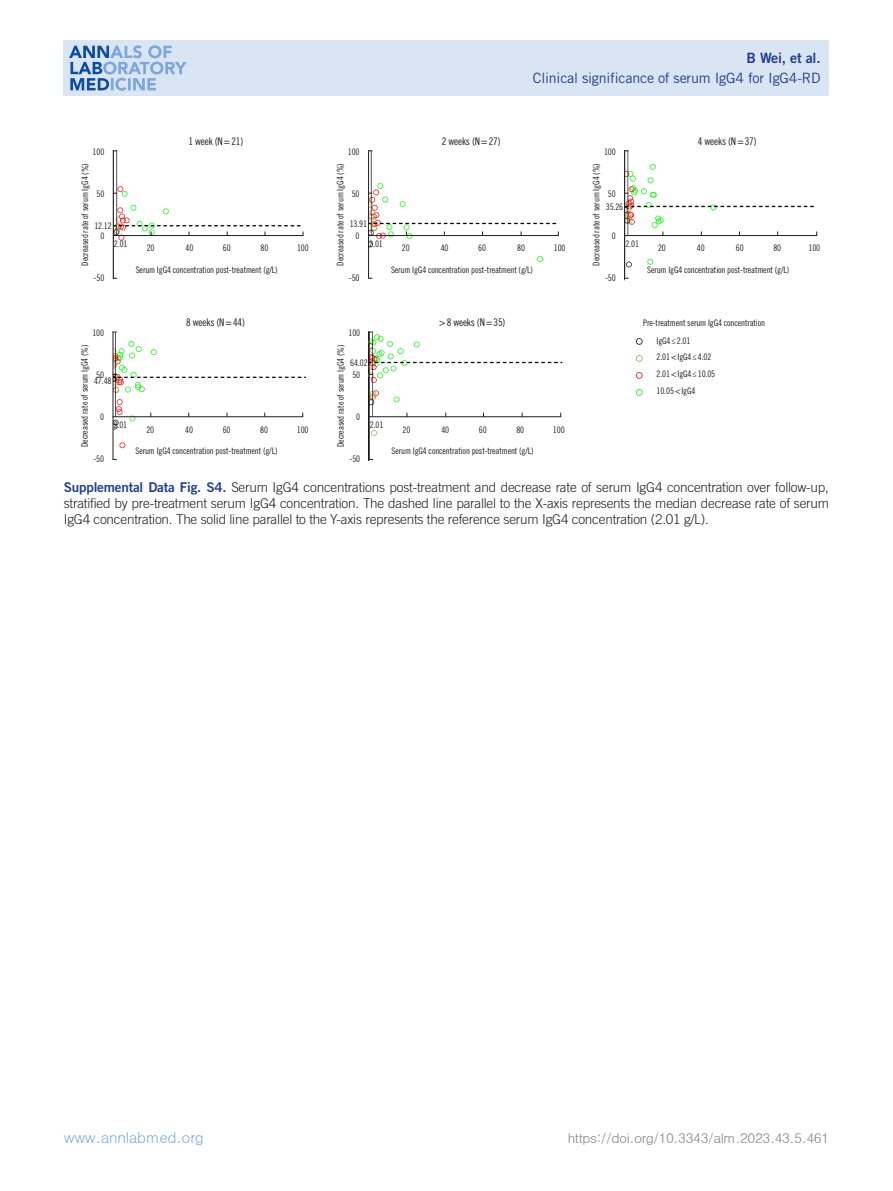
<style>
.page{position:relative;width:893px;height:1191px;background:#fff}
.page>*{position:absolute;margin:0;border:0;box-sizing:border-box;transform-origin:0 0}
.URL{font:15px "Dotum";letter-spacing:-.02em;color:#7ca7d8}
.하시라제목{font:14.25px "Trade Gothic LT Std";letter-spacing:-.015em;color:#253f8e}
.하시라이름{font:14.25px "Trade Gothic LT Std Bd 2";letter-spacing:-.015em;color:#253f8e}
.표제목_그림설명{font:300 13.5px/16.2px "Trade Gothic LT Std";letter-spacing:-.015em;color:#231f20;text-align:justify}
.t1{font:13.5px "Dotum";letter-spacing:-.03em;color:#808285}
.그림지문_8pt{font:10.5px "Trade Gothic LT Std Cn 18";letter-spacing:-.015em;color:#231f20}
.그림지문_8pt-2{font:9px "Trade Gothic LT Std Cn 18";letter-spacing:-.015em;color:#231f20}
.s1{font-family:"Trade Gothic LT Std Bd 2";font-weight:400;color:#253f8e}
</style>
<div class="page">
<div style="left:64px;top:40px;width:765px;height:56px;background:#dae5f4"></div>
<svg style="left:69px;top:45px;width:118px;height:46px"></svg>
<img style="left:114px;top:150px;width:189px;height:129px">
<img style="left:369px;top:150px;width:189px;height:129px">
<img style="left:624px;top:150px;width:194px;height:131px">
<hr style="left:113px;top:150px;width:1px;height:129px;background:#231f20">
<hr style="left:368px;top:150px;width:1px;height:129px;background:#231f20">
<hr style="left:624px;top:150px;width:1px;height:129px;background:#231f20">
<hr style="left:113px;top:235px;width:190px;height:1px;background:#231f20">
<hr style="left:368px;top:235px;width:191px;height:1px;background:#231f20">
<hr style="left:624px;top:235px;width:193px;height:1px;background:#231f20">
<img style="left:113px;top:331px;width:194px;height:128px">
<img style="left:369px;top:331px;width:194px;height:130px">
<hr style="left:113px;top:332px;width:1px;height:128px;background:#231f20">
<hr style="left:369px;top:332px;width:1px;height:128px;background:#231f20">
<img style="left:635px;top:338px;width:8px;height:58px">
<hr style="left:113px;top:416px;width:190px;height:1px;background:#231f20">
<hr style="left:369px;top:416px;width:192px;height:1px;background:#231f20">
<p class="하시라이름" style="left:747px;top:49px;width:76px">B Wei, et al.</p>
<p class="하시라제목" style="left:533px;top:69px;width:289px">Clinical significance of serum IgG4 for IgG4-RD</p>
<p class="그림지문_8pt" style="left:188px;top:135px;width:56px">1 week (N=21)</p>
<p class="그림지문_8pt" style="left:442px;top:135px;width:60px">2 weeks (N=27)</p>
<p class="그림지문_8pt" style="left:698px;top:135px;width:60px">4 weeks (N=37)</p>
<p class="그림지문_8pt-2" style="left:93px;top:146px;width:13px">100</p>
<p class="그림지문_8pt-2" style="left:96px;top:188px;width:9px">50</p>
<p class="그림지문_8pt-2" style="left:100px;top:230px;width:5px">0</p>
<p class="그림지문_8pt-2" style="left:94px;top:272px;width:12px">-50</p>
<p class="그림지문_8pt-2" style="left:348px;top:146px;width:13px">100</p>
<p class="그림지문_8pt-2" style="left:352px;top:188px;width:9px">50</p>
<p class="그림지문_8pt-2" style="left:356px;top:230px;width:5px">0</p>
<p class="그림지문_8pt-2" style="left:349px;top:272px;width:12px">-50</p>
<p class="그림지문_8pt-2" style="left:604px;top:146px;width:13px">100</p>
<p class="그림지문_8pt-2" style="left:608px;top:188px;width:9px">50</p>
<p class="그림지문_8pt-2" style="left:612px;top:230px;width:5px">0</p>
<p class="그림지문_8pt-2" style="left:605px;top:272px;width:12px">-50</p>
<p class="그림지문_8pt-2" style="left:80px;top:266px;width:104px;rotate:-90deg">Decreased rate of serum IgG4 (%)</p>
<p class="그림지문_8pt-2" style="left:335px;top:266px;width:104px;rotate:-90deg">Decreased rate of serum IgG4 (%)</p>
<p class="그림지문_8pt-2" style="left:591px;top:266px;width:104px;rotate:-90deg">Decreased rate of serum IgG4 (%)</p>
<p class="그림지문_8pt-2" style="left:606px;top:202px;width:19px">35.26</p>
<p class="그림지문_8pt-2" style="left:94px;top:220px;width:19px">12.12</p>
<p class="그림지문_8pt-2" style="left:350px;top:219px;width:19px">13.91</p>
<p class="그림지문_8pt-2" style="left:114px;top:238px;width:15px">2.01</p>
<p class="그림지문_8pt-2" style="left:369px;top:238px;width:15px">2.01</p>
<p class="그림지문_8pt-2" style="left:625px;top:238px;width:15px">2.01</p>
<p class="그림지문_8pt-2" style="left:147px;top:243px;width:9px">20</p>
<p class="그림지문_8pt-2" style="left:185px;top:243px;width:9px">40</p>
<p class="그림지문_8pt-2" style="left:223px;top:243px;width:9px">60</p>
<p class="그림지문_8pt-2" style="left:260px;top:243px;width:9px">80</p>
<p class="그림지문_8pt-2" style="left:297px;top:243px;width:13px">100</p>
<p class="그림지문_8pt-2" style="left:402px;top:243px;width:9px">20</p>
<p class="그림지문_8pt-2" style="left:441px;top:243px;width:9px">40</p>
<p class="그림지문_8pt-2" style="left:478px;top:243px;width:9px">60</p>
<p class="그림지문_8pt-2" style="left:517px;top:243px;width:9px">80</p>
<p class="그림지문_8pt-2" style="left:554px;top:243px;width:13px">100</p>
<p class="그림지문_8pt-2" style="left:658px;top:243px;width:9px">20</p>
<p class="그림지문_8pt-2" style="left:697px;top:243px;width:9px">40</p>
<p class="그림지문_8pt-2" style="left:736px;top:243px;width:9px">60</p>
<p class="그림지문_8pt-2" style="left:773px;top:243px;width:9px">80</p>
<p class="그림지문_8pt-2" style="left:808px;top:243px;width:13px">100</p>
<p class="그림지문_8pt-2" style="left:136px;top:264px;width:144px">Serum IgG4 concentration post-treatment (g/L)</p>
<p class="그림지문_8pt-2" style="left:391px;top:264px;width:144px">Serum IgG4 concentration post-treatment (g/L)</p>
<p class="그림지문_8pt-2" style="left:647px;top:264px;width:144px">Serum IgG4 concentration post-treatment (g/L)</p>
<p class="그림지문_8pt" style="left:186px;top:316px;width:60px">8 weeks (N=44)</p>
<p class="그림지문_8pt" style="left:439px;top:316px;width:68px">&gt;8 weeks (N=35)</p>
<p class="그림지문_8pt-2" style="left:92px;top:327px;width:13px">100</p>
<p class="그림지문_8pt-2" style="left:96px;top:369px;width:9px">50</p>
<p class="그림지문_8pt-2" style="left:100px;top:412px;width:5px">0</p>
<p class="그림지문_8pt-2" style="left:93px;top:454px;width:12px">-50</p>
<p class="그림지문_8pt-2" style="left:348px;top:327px;width:13px">100</p>
<p class="그림지문_8pt-2" style="left:352px;top:369px;width:9px">50</p>
<p class="그림지문_8pt-2" style="left:356px;top:412px;width:5px">0</p>
<p class="그림지문_8pt-2" style="left:349px;top:454px;width:12px">-50</p>
<p class="그림지문_8pt-2" style="left:79px;top:447px;width:104px;rotate:-90deg">Decreased rate of serum IgG4 (%)</p>
<p class="그림지문_8pt-2" style="left:335px;top:447px;width:104px;rotate:-90deg">Decreased rate of serum IgG4 (%)</p>
<p class="그림지문_8pt-2" style="left:350px;top:357px;width:19px">64.02</p>
<p class="그림지문_8pt-2" style="left:94px;top:375px;width:19px">47.48</p>
<p class="그림지문_8pt-2" style="left:114px;top:419px;width:15px">2.01</p>
<p class="그림지문_8pt-2" style="left:370px;top:419px;width:15px">2.01</p>
<p class="그림지문_8pt-2" style="left:146px;top:424px;width:9px">20</p>
<p class="그림지문_8pt-2" style="left:185px;top:424px;width:9px">40</p>
<p class="그림지문_8pt-2" style="left:223px;top:424px;width:9px">60</p>
<p class="그림지문_8pt-2" style="left:260px;top:424px;width:9px">80</p>
<p class="그림지문_8pt-2" style="left:297px;top:424px;width:13px">100</p>
<p class="그림지문_8pt-2" style="left:403px;top:424px;width:9px">20</p>
<p class="그림지문_8pt-2" style="left:441px;top:424px;width:9px">40</p>
<p class="그림지문_8pt-2" style="left:479px;top:424px;width:9px">60</p>
<p class="그림지문_8pt-2" style="left:516px;top:424px;width:9px">80</p>
<p class="그림지문_8pt-2" style="left:553px;top:424px;width:13px">100</p>
<p class="그림지문_8pt-2" style="left:135px;top:445px;width:144px">Serum IgG4 concentration post-treatment (g/L)</p>
<p class="그림지문_8pt-2" style="left:392px;top:445px;width:144px">Serum IgG4 concentration post-treatment (g/L)</p>
<p class="그림지문_8pt-2" style="left:643px;top:317px;width:123px">Pre-treatment serum IgG4 concentration</p>
<p class="그림지문_8pt-2" style="left:657px;top:335px;width:35px">IgG4≤2.01</p>
<p class="그림지문_8pt-2" style="left:657px;top:352px;width:56px">2.01&lt;IgG4≤4.02</p>
<p class="그림지문_8pt-2" style="left:657px;top:369px;width:60px">2.01&lt;IgG4≤10.05</p>
<p class="그림지문_8pt-2" style="left:657px;top:386px;width:40px">10.05&lt;IgG4</p>
<p class="표제목_그림설명" style="left:64px;top:479px;width:767px"><span class="s1">Supplemental Data Fig. S4.</span> Serum IgG4 concentrations post-treatment and decrease rate of serum IgG4 concentration over follow-up, stratified by pre-treatment serum IgG4 concentration. The dashed line parallel to the X-axis represents the median decrease rate of serum IgG4 concentration. The solid line parallel to the Y-axis represents the reference serum IgG4 concentration (2.01 g/L).</p>
<p class="URL" style="left:64px;top:1130px;width:142px">www.annlabmed.org</p>
<p class="t1" style="left:568px;top:1131px;width:263px">https://doi.org/10.3343/alm.2023.43.5.461</p>
</div>
